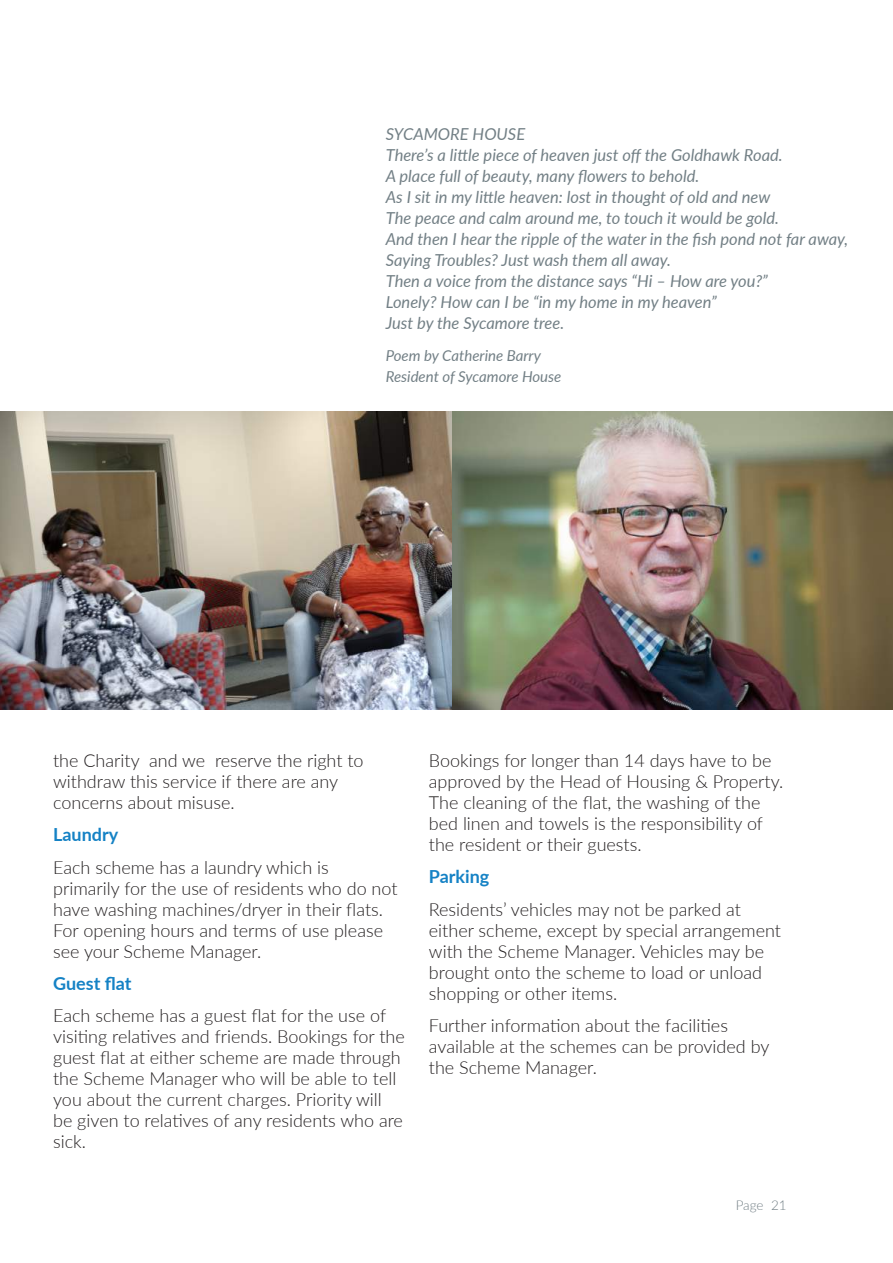
<style>
.page{position:relative;width:893px;height:1263px;background:#fff}
.page>*{position:absolute;margin:0;border:0;box-sizing:border-box;transform-origin:0 0}
.t1{font:300 18px/21px "Lato";color:#231f20}
.t2{font:700 18px "Lato";color:#1582c5}
.t3{font:italic 16.5px/21px "Lato";color:#727f85}
.t4{font:italic 15px/21px "Lato";color:#727f85}
.t5{font:300 13.5px "Lato";letter-spacing:-.005em;color:#727f85}
</style>
<div class="page">
<img style="left:0;top:411px;width:893px;height:298px">
<p class="t3" style="left:386px;top:123px;width:464px">SYCAMORE HOUSE<br>There’s a little piece of heaven just off the Goldhawk Road.<br>A place full of beauty, many flowers to behold.<br>As I sit in my little heaven: lost in thought of old and new<br>The peace and calm around me, to touch it would be gold.<br>And then I hear the ripple of the water in the fish pond not far away, Saying Troubles? Just wash them all away.<br>Then a voice from the distance says “Hi – How are you?”<br>Lonely? How can I be “in my home in my heaven”<br>Just by the Sycamore tree.</p>
<p class="t4" style="left:386px;top:345px;width:177px">Poem by Catherine Barry<br>Resident of Sycamore House</p>
<p class="t1" style="left:53px;top:749px;width:312px">the Charity and we reserve the right to withdraw this service if there are any concerns about misuse.</p>
<p class="t2" style="left:53px;top:822px;width:67px">Laundry</p>
<p class="t1" style="left:53px;top:856px;width:346px">Each scheme has a laundry which is primarily for the use of residents who do not have washing machines/dryer in their flats.<br>For opening hours and terms of use please see your Scheme Manager.</p>
<p class="t2" style="left:53px;top:970px;width:80px">Guest flat</p>
<p class="t1" style="left:53px;top:1004px;width:353px">Each scheme has a guest flat for the use of visiting relatives and friends. Bookings for the guest flat at either scheme are made through the Scheme Manager who will be able to tell you about the current charges. Priority will be given to relatives of any residents who are sick.</p>
<p class="t1" style="left:429px;top:749px;width:356px">Bookings for longer than 14 days have to be approved by the Head of Housing &amp; Property.<br>The cleaning of the flat, the washing of the bed linen and towels is the responsibility of the resident or their guests.</p>
<p class="t2" style="left:429px;top:864px;width:62px">Parking</p>
<p class="t1" style="left:429px;top:898px;width:354px">Residents’ vehicles may not be parked at either scheme, except by special arrangement with the Scheme Manager. Vehicles may be brought onto the scheme to load or unload shopping or other items.</p>
<p class="t1" style="left:429px;top:1014px;width:342px">Further information about the facilities available at the schemes can be provided by the Scheme Manager.</p>
<p class="t5" style="left:736px;top:1196px;width:52px">Page 21</p>
</div>
